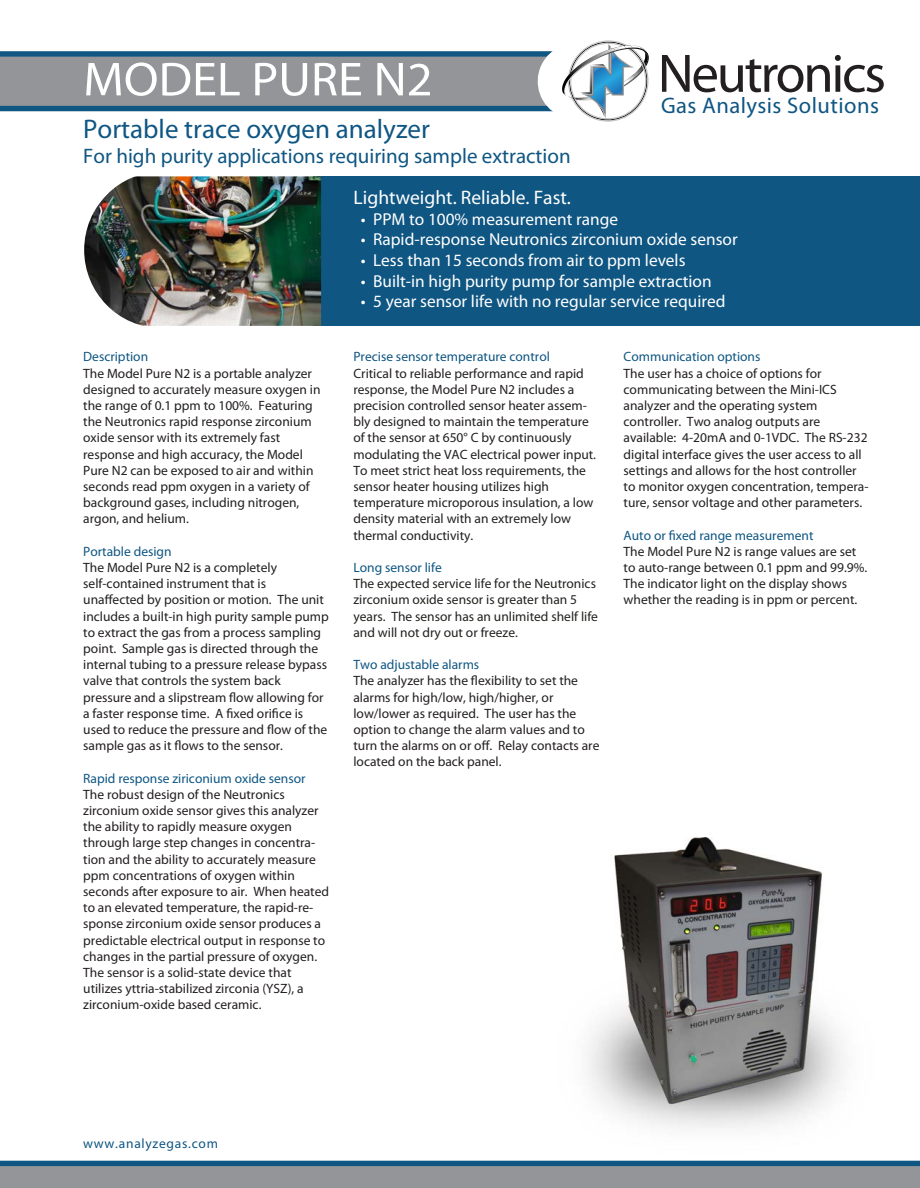
<style>
.page{position:relative;width:920px;height:1188px;background:#fff}
.page>*{position:absolute;margin:0;border:0;box-sizing:border-box;transform-origin:0 0}
.t1{font:54.6px "Myriad Pro";letter-spacing:-.04em;color:#231f20}
.t2{font:48px "Myriad Pro";color:#fff;scale:1.05 1}
.t3{font:27px "Myriad Pro";color:#0f5683}
.t4{font:22.5px "Myriad Pro";letter-spacing:.02em;color:#0f5683}
.t5{font:21px "Myriad Pro";color:#0f5683}
.t6{font:19.5px "Myriad Pro";color:#fff}
.t7{font:17.25px "Myriad Pro";color:#fff}
.t8{font:13.5px/16.2px "Myriad Pro";color:#231f20}
.t9{font:13.5px "Myriad Pro";color:#0f5683}
.t10{font:13.5px/16.2px "Myriad Pro";color:#21231e}
.t11{font:13.5px "Myriad Pro";letter-spacing:.055em;color:#0f5683}
</style>
<div class="page">
<img style="left:558px;top:838px;width:349px;height:323px">
<div style="left:313px;top:176px;width:606px;height:150px;background:#0f5683"></div>
<svg style="left:0;top:40px;width:649px;height:82px"></svg>
<svg style="left:0;top:1161px;width:919px;height:27px;background:#7a8994"></svg>
<img style="left:204px;top:176px;width:117px;height:150px">
<img style="left:16px;top:106px;width:188px;height:220px">
<h2 class="t2" style="left:83px;top:50px;width:334px">MODEL PURE N2</h2>
<h3 class="t3" style="left:83px;top:112px;width:348px">Portable trace oxygen analyzer</h3>
<h3 class="t5" style="left:83px;top:143px;width:489px">For high purity applications requiring sample extraction</h3>
<h1 class="t1" style="left:657px;top:40px;width:229px">Neutronics</h1>
<h3 class="t4" style="left:661px;top:92px;width:219px">Gas Analysis Solutions</h3>
<p class="t9" style="left:83px;top:349px;width:66px">Description</p>
<p class="t8" style="left:83px;top:365px;width:239px">The Model Pure N2 is a portable analyzer designed to accurately measure oxygen in the range of 0.1 ppm to 100%. Featuring the Neutronics rapid response zirconium oxide sensor with its extremely fast response and high accuracy, the Model Pure N2 can be exposed to air and within seconds read ppm oxygen in a variety of background gases, including nitrogen, argon, and helium.</p>
<p class="t9" style="left:83px;top:543px;width:90px">Portable design</p>
<p class="t8" style="left:83px;top:559px;width:247px">The Model Pure N2 is a completely self-contained instrument that is unaffected by position or motion. The unit includes a built-in high purity sample pump to extract the gas from a process sampling point. Sample gas is directed through the internal tubing to a pressure release bypass valve that controls the system back pressure and a slipstream flow allowing for a faster response time. A fixed orifice is used to reduce the pressure and flow of the sample gas as it flows to the sensor.</p>
<p class="t9" style="left:83px;top:770px;width:224px">Rapid response ziriconium oxide sensor</p>
<p class="t8" style="left:83px;top:786px;width:247px">The robust design of the Neutronics zirconium oxide sensor gives this analyzer the ability to rapidly measure oxygen through large step changes in concentra&shy;tion and the ability to accurately measure ppm concentrations of oxygen within seconds after exposure to air. When heated to an elevated temperature, the rapid-re&shy;sponse zirconium oxide sensor produces a predictable electrical output in response to changes in the partial pressure of oxygen.<br>The sensor is a solid-state device that utilizes yttria-stabilized zirconia (YSZ), a zirconium-oxide based ceramic.</p>
<h3 class="t6" style="left:353px;top:185px;width:219px">Lightweight. Reliable. Fast.</h3>
<p class="t7" style="left:361px;top:208px;width:258px">• PPM to 100% measurement range</p>
<p class="t7" style="left:361px;top:229px;width:378px">• Rapid-response Neutronics zirconium oxide sensor</p>
<p class="t7" style="left:361px;top:250px;width:326px">• Less than 15 seconds from air to ppm levels</p>
<p class="t7" style="left:361px;top:270px;width:352px">• Built-in high purity pump for sample extraction</p>
<p class="t7" style="left:361px;top:291px;width:366px">• 5 year sensor life with no regular service required</p>
<p class="t9" style="left:353px;top:349px;width:198px">Precise sensor temperature control</p>
<p class="t8" style="left:353px;top:365px;width:244px">Critical to reliable performance and rapid response, the Model Pure N2 includes a precision controlled sensor heater assem&shy;bly designed to maintain the temperature of the sensor at 650° C by continuously modulating the VAC electrical power input.<br>To meet strict heat loss requirements, the sensor heater housing utilizes high temperature microporous insulation, a low density material with an extremely low thermal conductivity.</p>
<p class="t9" style="left:353px;top:559px;width:90px">Long sensor life</p>
<p class="t10" style="left:353px;top:575px;width:246px">The expected service life for the Neutronics zirconium oxide sensor is greater than 5 years. The sensor has an unlimited shelf life and will not dry out or freeze.</p>
<p class="t9" style="left:353px;top:656px;width:127px">Two adjustable alarms</p>
<p class="t8" style="left:353px;top:673px;width:247px">The analyzer has the flexibility to set the alarms for high/low, high/higher, or low/lower as required. The user has the option to change the alarm values and to turn the alarms on or off. Relay contacts are located on the back panel.</p>
<p class="t9" style="left:623px;top:349px;width:138px">Communication options</p>
<p class="t8" style="left:623px;top:365px;width:246px">The user has a choice of options for communicating between the Mini-ICS analyzer and the operating system controller. Two analog outputs are available: 4-20mA and 0-1VDC. The RS-232 digital interface gives the user access to all settings and allows for the host controller to monitor oxygen concentration, tempera&shy;ture, sensor voltage and other parameters.</p>
<p class="t9" style="left:623px;top:527px;width:191px">Auto or fixed range measurement</p>
<p class="t8" style="left:623px;top:543px;width:245px">The Model Pure N2 is range values are set to auto-range between 0.1 ppm and 99.9%.<br>The indicator light on the display shows whether the reading is in ppm or percent.</p>
<p class="t11" style="left:83px;top:1136px;width:136px">www.analyzegas.com</p>
</div>
